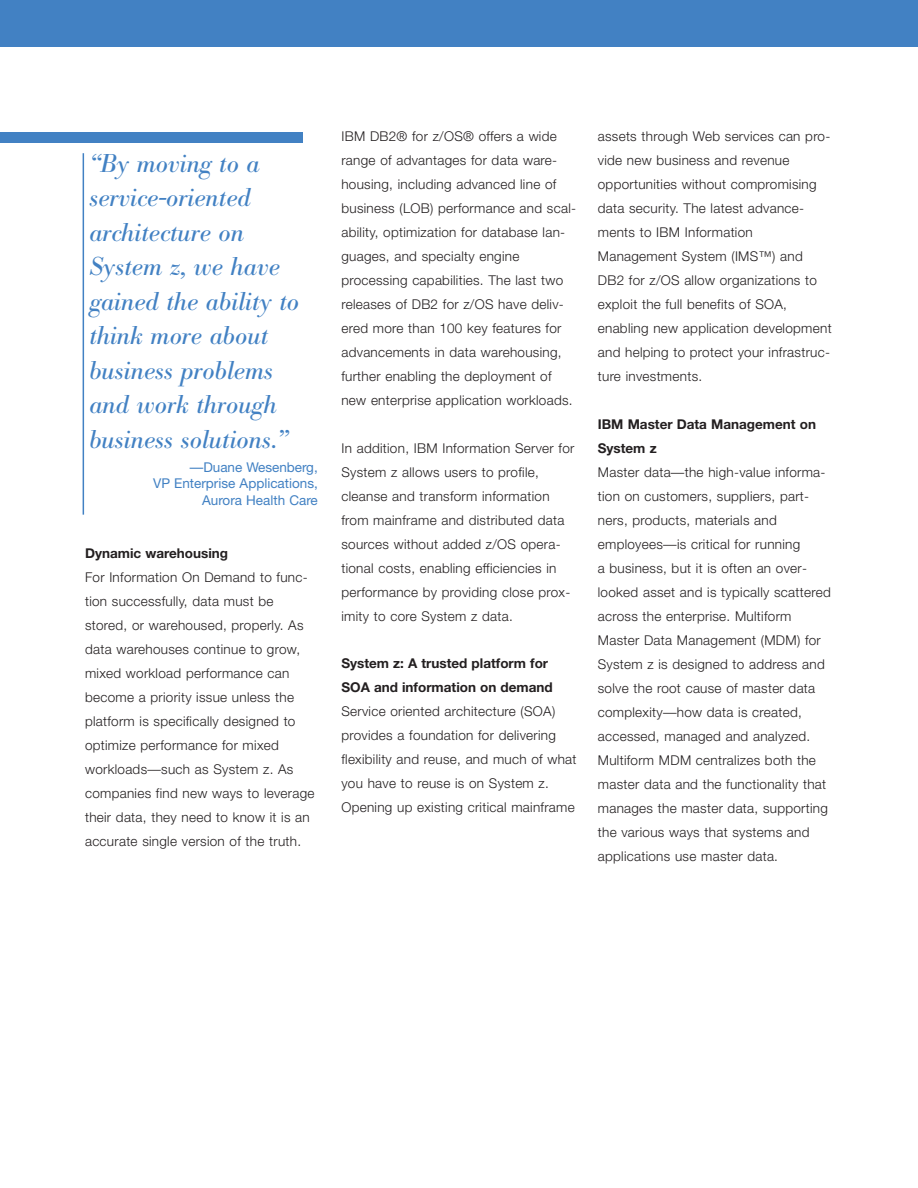
<style>
.page{position:relative;width:918px;height:1188px;background:#fff}
.page>*{position:absolute;margin:0;border:0;box-sizing:border-box;transform-origin:0 0}
.t1{font:italic 25.5px/34.5px "Bodoni BE";color:#4281c3}
.t2{font:300 13.5px/24px "Helvetica Neue";letter-spacing:.02em;color:#231f20}
.t3{font:700 13.5px/24px "Helvetica Neue";color:#231f20}
.t4{font:13.5px/16.5px "Helvetica Neue";color:#4281c3;text-align:right}
</style>
<div class="page">
<hr style="left:83px;top:153px;width:1px;height:309px;background:#4281c3">
<hr style="left:83px;top:462px;width:1px;height:53px;background:#4281c3">
<div style="left:0;top:0;width:918px;height:47px;background:#4281c3"></div>
<div style="left:0;top:132px;width:302px;height:11px;background:#4281c3"></div>
<h3 class="t1" style="left:89px;top:149px;width:211px">“By moving to a service-oriented architecture on<br>System z, we have gained the ability to think more about business problems and work through business solutions.”</h3>
<h3 class="t4" style="left:153px;top:460px;width:166px">—Duane Wesenberg,<br>VP Enterprise Applications,<br>Aurora Health Care</h3>
<h2 class="t3" style="left:85px;top:543px;width:145px">Dynamic warehousing</h2>
<p class="t2" style="left:85px;top:567px;width:231px">For Information On Demand to func&shy;tion successfully, data must be stored, or warehoused, properly. As data warehouses continue to grow, mixed workload performance can become a priority issue unless the platform is specifically designed to optimize performance for mixed workloads—such as System z. As companies find new ways to leverage their data, they need to know it is an accurate single version of the truth.</p>
<p class="t2" style="left:341px;top:126px;width:236px">IBM DB2® for z/OS® offers a wide range of advantages for data ware&shy;housing, including advanced line of business (LOB) performance and scal&shy;ability, optimization for database lan&shy;guages, and specialty engine processing capabilities. The last two releases of DB2 for z/OS have deliv&shy;ered more than 100 key features for advancements in data warehousing, further enabling the deployment of new enterprise application workloads.</p>
<p class="t2" style="left:341px;top:437px;width:235px">In addition, IBM Information Server for System z allows users to profile, cleanse and transform information from mainframe and distributed data sources without added z/OS opera&shy;tional costs, enabling efficiencies in performance by providing close prox&shy;imity to core System z data.</p>
<h2 class="t3" style="left:341px;top:653px;width:213px">System z: A trusted platform for<br>SOA and information on demand</h2>
<p class="t2" style="left:341px;top:701px;width:237px">Service oriented architecture (SOA) provides a foundation for delivering flexibility and reuse, and much of what you have to reuse is on System z.<br>Opening up existing critical mainframe</p>
<p class="t2" style="left:598px;top:126px;width:235px">assets through Web services can pro&shy;vide new business and revenue opportunities without compromising data security. The latest advance&shy;ments to IBM Information<br>Management System (IMS™) and<br>DB2 for z/OS allow organizations to exploit the full benefits of SOA, enabling new application development and helping to protect your infrastruc&shy;ture investments.</p>
<h2 class="t3" style="left:598px;top:413px;width:220px">IBM Master Data Management on<br>System z</h2>
<p class="t2" style="left:598px;top:461px;width:235px">Master data—the high-value informa&shy;tion on customers, suppliers, part&shy;ners, products, materials and employees—is critical for running<br>a business, but it is often an over&shy;looked asset and is typically scattered across the enterprise. Multiform Master Data Management (MDM) for System z is designed to address and solve the root cause of master data complexity—how data is created, accessed, managed and analyzed.<br>Multiform MDM centralizes both the master data and the functionality that manages the master data, supporting the various ways that systems and applications use master data.</p>
</div>
